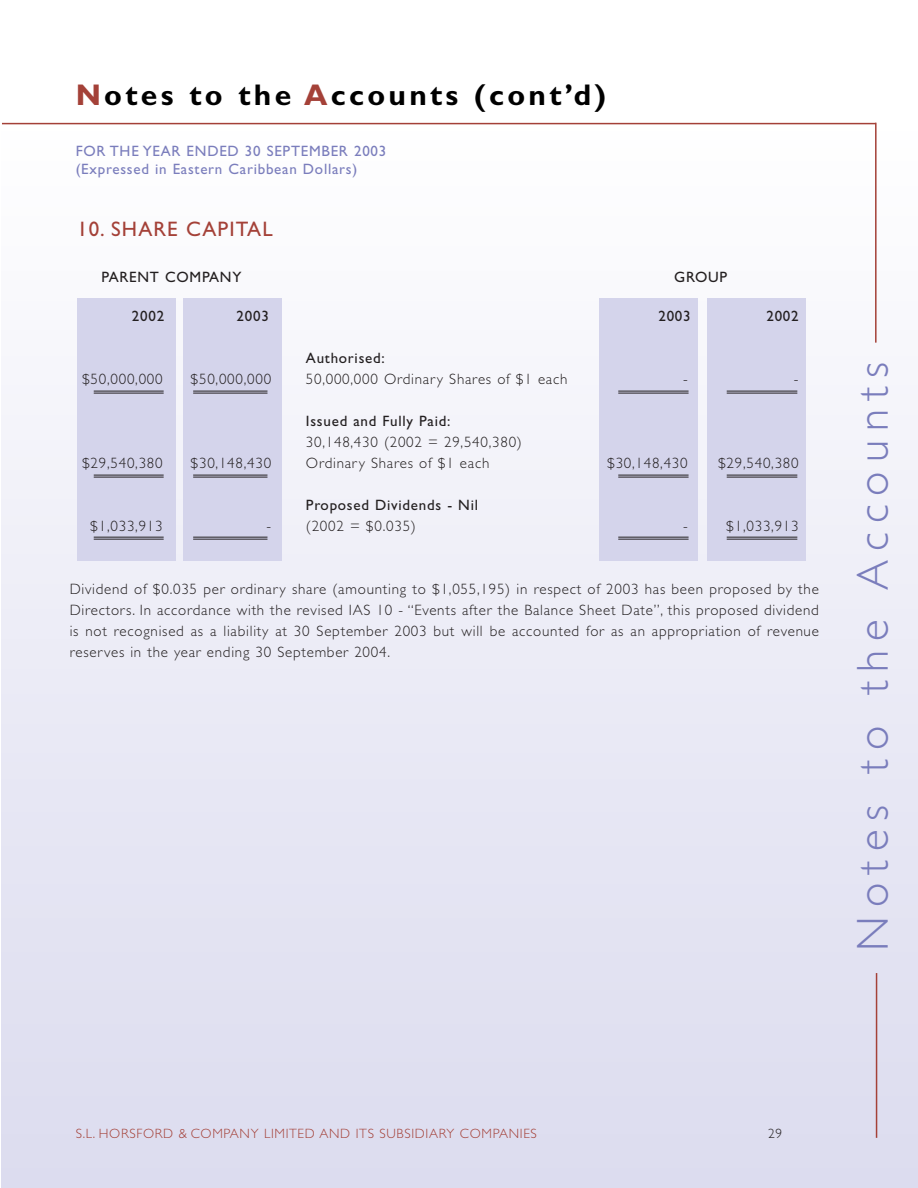
<style>
.page{position:relative;width:918px;height:1188px;background:#fff}
.page>*{position:absolute;margin:0;border:0;box-sizing:border-box;transform-origin:0 0}
.t1{font:300 45px "Gill Sans";letter-spacing:.2em;color:#7a7dbc}
.t2{font:700 30px "Gill Sans";letter-spacing:.11em;color:#000}
.t3{font:21px "Gill Sans";letter-spacing:.05em;color:#a44138}
.t4{font:300 15px/21px "Gill Sans";letter-spacing:.05em;color:#231f20;text-align:justify}
.t5{font:15px "Gill Sans";letter-spacing:.05em;color:#231f20}
.t6{font:15px/18px "Gill Sans";letter-spacing:.05em;color:#7a7dbc}
.t7{font:300 13.5px "Gill Sans";letter-spacing:.05em;color:#a44138}
.t8{font:300 13.5px "Gill Sans";color:#231f20}
.s1{color:#a44138}
</style>
<div class="page">
<div style="left:1px;top:124px;width:917px;height:1064px;background:linear-gradient(to bottom,#fefeff,#dbdbee)"></div>
<hr style="left:2px;top:123px;width:874px;height:1px;background:#a44138">
<hr style="left:875px;top:123px;width:2px;height:220px;background:#a44138">
<hr style="left:876px;top:973px;width:1px;height:165px;background:#a44138">
<div style="left:708px;top:299px;width:98px;height:262px;background:#d4d4eb"></div>
<div style="left:600px;top:299px;width:98px;height:262px;background:#d4d4eb"></div>
<div style="left:184px;top:299px;width:98px;height:262px;background:#d4d4eb"></div>
<div style="left:77px;top:299px;width:99px;height:262px;background:#d4d4eb"></div>
<hr style="left:727px;top:537px;width:70px;height:1px;background:#231f20">
<hr style="left:727px;top:539px;width:70px;height:1px;background:#231f20">
<hr style="left:618px;top:537px;width:71px;height:1px;background:#231f20">
<hr style="left:618px;top:539px;width:71px;height:1px;background:#231f20">
<hr style="left:193px;top:537px;width:74px;height:1px;background:#231f20">
<hr style="left:193px;top:539px;width:74px;height:1px;background:#231f20">
<hr style="left:94px;top:537px;width:70px;height:1px;background:#231f20">
<hr style="left:94px;top:539px;width:70px;height:1px;background:#231f20">
<hr style="left:727px;top:475px;width:70px;height:1px;background:#231f20">
<hr style="left:727px;top:477px;width:70px;height:1px;background:#231f20">
<hr style="left:618px;top:475px;width:71px;height:1px;background:#231f20">
<hr style="left:618px;top:477px;width:71px;height:1px;background:#231f20">
<hr style="left:193px;top:475px;width:74px;height:1px;background:#231f20">
<hr style="left:193px;top:477px;width:74px;height:1px;background:#231f20">
<hr style="left:94px;top:475px;width:70px;height:1px;background:#231f20">
<hr style="left:94px;top:477px;width:70px;height:1px;background:#231f20">
<hr style="left:727px;top:391px;width:70px;height:1px;background:#231f20">
<hr style="left:727px;top:393px;width:70px;height:1px;background:#231f20">
<hr style="left:618px;top:391px;width:71px;height:1px;background:#231f20">
<hr style="left:618px;top:393px;width:71px;height:1px;background:#231f20">
<hr style="left:193px;top:391px;width:74px;height:1px;background:#231f20">
<hr style="left:193px;top:393px;width:74px;height:1px;background:#231f20">
<hr style="left:94px;top:391px;width:70px;height:1px;background:#231f20">
<hr style="left:94px;top:393px;width:70px;height:1px;background:#231f20">
<h2 class="t2" style="left:76px;top:84px;width:532px"><span class="s1">N</span>otes to the <span class="s1">A</span>ccounts (cont’d)</h2>
<p class="t6" style="left:76px;top:143px;width:312px">FOR THE YEAR ENDED 30 SEPTEMBER 2003 (Expressed in Eastern Caribbean Dollars)</p>
<h3 class="t3" style="left:77px;top:222px;width:197px">10. SHARE CAPITAL</h3>
<p class="t5" style="left:102px;top:272px;width:142px">PARENT COMPANY</p>
<p class="t5" style="left:674px;top:272px;width:54px">GROUP</p>
<p class="t5" style="left:132px;top:311px;width:34px">2002</p>
<p class="t5" style="left:237px;top:311px;width:34px">2003</p>
<p class="t5" style="left:658px;top:311px;width:34px">2003</p>
<p class="t5" style="left:766px;top:311px;width:34px">2002</p>
<p class="t5" style="left:306px;top:353px;width:80px">Authorised:</p>
<p class="t4" style="left:82px;top:370px;width:82px">$50,000,000</p>
<p class="t4" style="left:191px;top:370px;width:82px">$50,000,000</p>
<p class="t4" style="left:306px;top:370px;width:263px">50,000,000 Ordinary Shares of $1 each</p>
<p class="t4" style="left:683px;top:370px;width:6px">-</p>
<p class="t4" style="left:794px;top:370px;width:6px">-</p>
<p class="t5" style="left:306px;top:416px;width:146px">Issued and Fully Paid:</p>
<p class="t4" style="left:306px;top:433px;width:217px">30,148,430 (2002 = 29,540,380)</p>
<p class="t4" style="left:82px;top:454px;width:82px">$29,540,380</p>
<p class="t4" style="left:191px;top:454px;width:82px">$30,148,430</p>
<p class="t4" style="left:306px;top:454px;width:185px">Ordinary Shares of $1 each</p>
<p class="t4" style="left:607px;top:454px;width:82px">$30,148,430</p>
<p class="t4" style="left:718px;top:454px;width:82px">$29,540,380</p>
<p class="t5" style="left:306px;top:500px;width:174px">Proposed Dividends - Nil</p>
<p class="t4" style="left:90px;top:517px;width:74px">$1,033,913</p>
<p class="t4" style="left:266px;top:517px;width:151px">- (2002 = $0.035)</p>
<p class="t4" style="left:683px;top:517px;width:6px">-</p>
<p class="t4" style="left:726px;top:517px;width:74px">$1,033,913</p>
<p class="t4" style="left:70px;top:580px;width:751px">Dividend of $0.035 per ordinary share (amounting to $1,055,195) in respect of 2003 has been proposed by the Directors. In accordance with the revised IAS 10 - “Events after the Balance Sheet Date”, this proposed dividend is not recognised as a liability at 30 September 2003 but will be accounted for as an appropriation of revenue reserves in the year ending 30 September 2004.</p>
<h1 class="t1" style="left:857px;top:951px;width:591px;rotate:-90deg">Notes to the Accounts</h1>
<p class="t7" style="left:76px;top:1128px;width:463px">S.L. HORSFORD &amp; COMPANY LIMITED AND ITS SUBSIDIARY COMPANIES</p>
<p class="t8" style="left:768px;top:1129px;width:16px">29</p>
</div>
